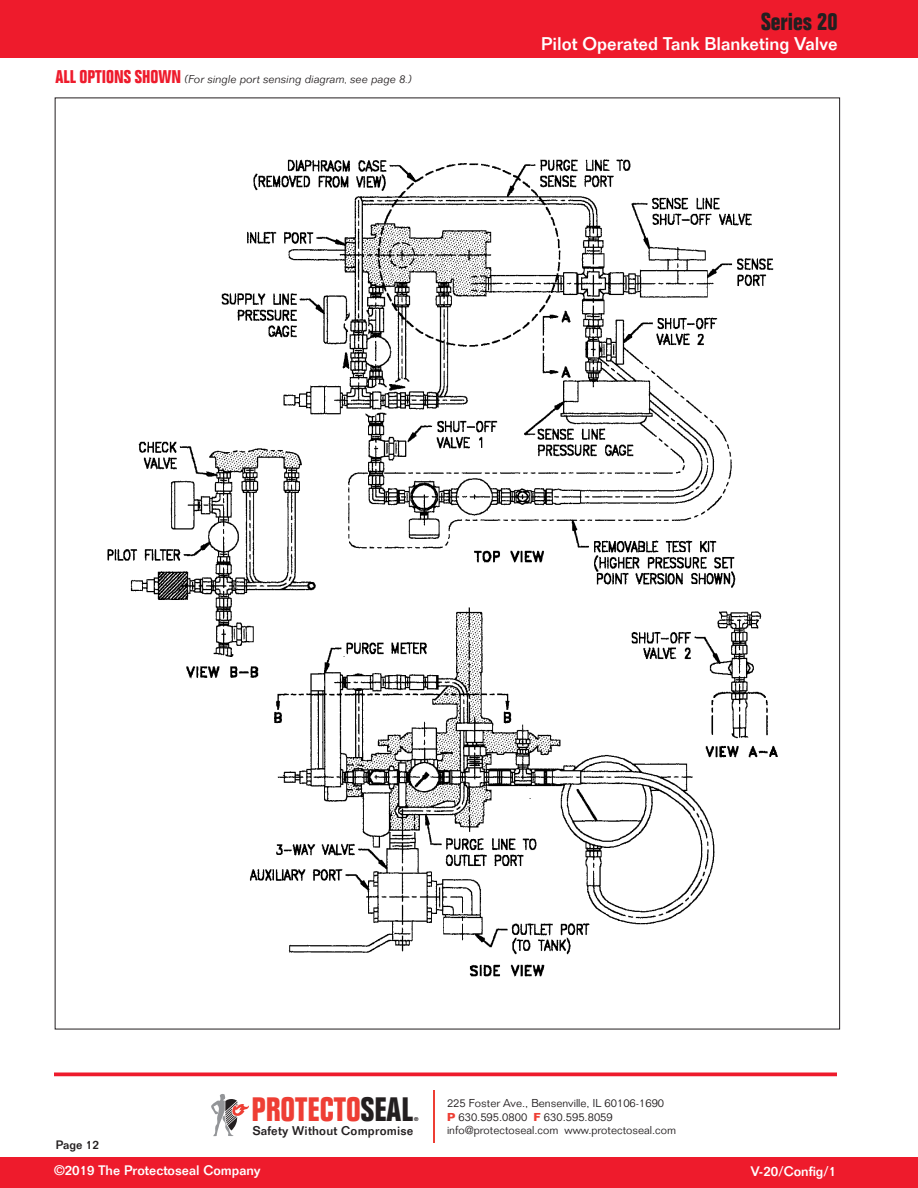
<style>
.page{position:relative;width:918px;height:1188px;background:#fff}
.page>*{position:absolute;margin:0;border:0;box-sizing:border-box;transform-origin:0 0}
.t1{font:700 condensed 33.15px "Folio Std";color:#ee3e34}
.t2{font:700 condensed 24px "Folio Std";color:#231f20}
.t3{font:500 18px "Folio Std";color:#fff}
.t4{font:500 13.5px "Folio Std";color:#fff}
.t5{font:500 12.45px "Folio Std";letter-spacing:.015em;color:#231f20}
.t6{font:italic 300 12px "Folio TOT";color:#231f20}
.t7{font:500 12px "Folio Std";color:#231f20}
.t8{font:300 11.25px/13.5px "Folio Std";color:#231f20}
.t9{font:700 condensed 5.4px "Folio Std";color:#231f20}
.s1{font-family:"Folio Std";font-weight:700;font-style:normal;font-stretch:condensed;font-size:18px;color:#ee1b2c}
.s2{color:#231f20}
.s3{font-weight:700;color:#ee3e34}
</style>
<div class="page">
<div style="left:0;top:0;width:918px;height:58px;background:#ee1b2c"></div>
<div style="left:0;top:1157px;width:918px;height:31px;background:#ee1b2c"></div>
<hr style="left:54px;top:1073px;width:783px;height:3px;background:#ee1b2c">
<svg style="left:211px;top:1094px;width:38px;height:42px"></svg>
<hr style="left:433px;top:1090px;width:1px;height:53px;background:#ee3e34">
<img style="left:107px;top:159px;width:671px;height:818px">
<p class="t6" style="left:56px;top:72px;width:357px"><span class="s1">ALL OPTIONS SHOWN</span> (For single port sensing diagram, see page 8.)</p>
<h2 class="t2" style="left:761px;top:13px;width:78px">Series 20</h2>
<h3 class="t3" style="left:541px;top:37px;width:298px">Pilot Operated Tank Blanketing Valve</h3>
<p class="t7" style="left:56px;top:1140px;width:45px">Page 12</p>
<h1 class="t1" style="left:252px;top:1098px;width:163px">PROTECTO<span class="s2">SEAL</span></h1>
<p class="t9" style="left:414px;top:1117px;width:6px">®</p>
<p class="t5" style="left:253px;top:1126px;width:162px">Safety Without Compromise</p>
<p class="t8" style="left:447px;top:1098px;width:231px">225 Foster Ave., Bensenville, IL 60106-1690<br><span class="s3">P</span> 630.595.0800 <span class="s3">F</span> 630.595.8059 info@protectoseal.com www.protectoseal.com</p>
<p class="t4" style="left:54px;top:1165px;width:208px">©2019 The Protectoseal Company</p>
<p class="t4" style="left:751px;top:1166px;width:87px">V-20/Config/1</p>
</div>
